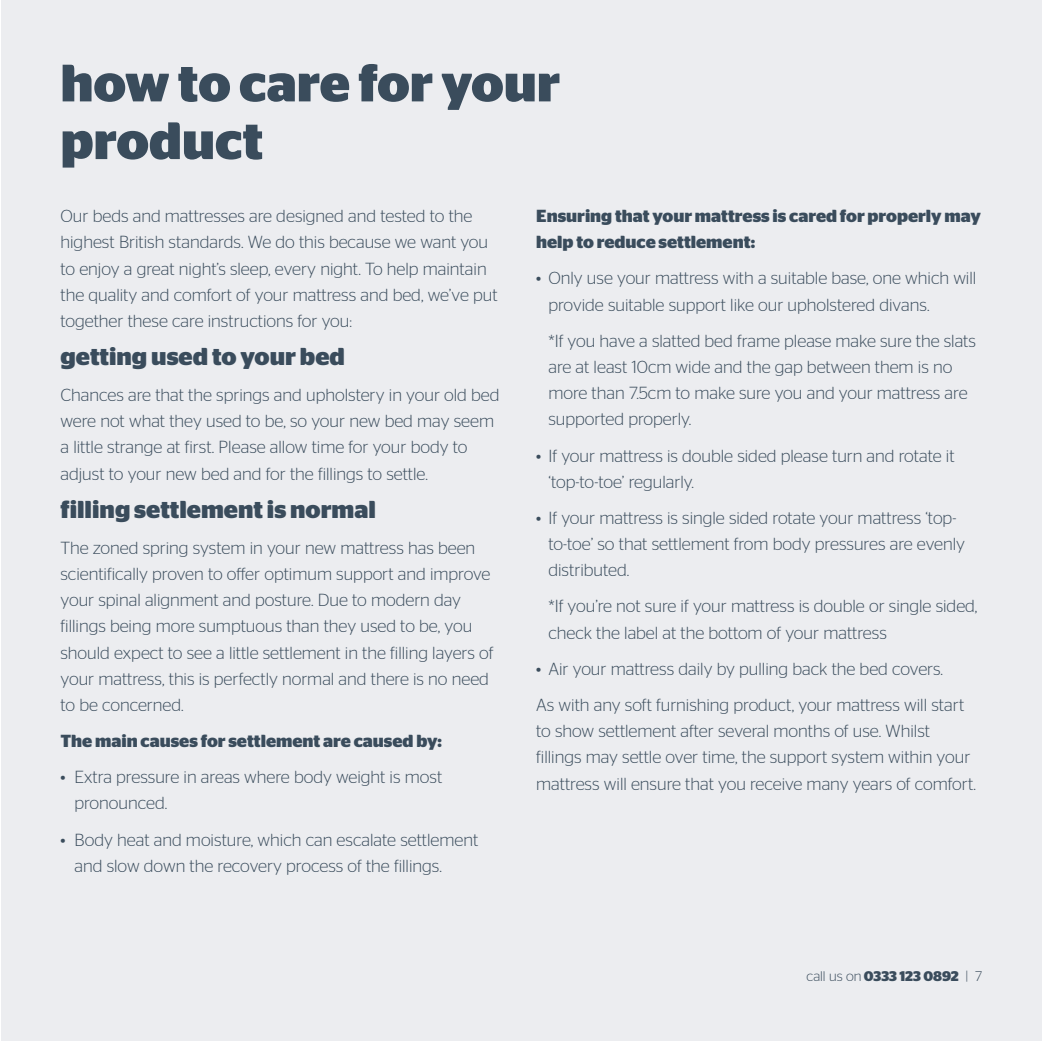
<style>
.page{position:relative;width:1042px;height:1042px;background:#fff}
.page>*{position:absolute;margin:0;border:0;box-sizing:border-box;transform-origin:0 0}
.t1{font:700 52.5px/57.8px "Stag Sans";color:#3a4c5c}
.t2{font:700 24.5px "Stag Sans";color:#3a4c5c}
.t3{font:300 17.5px/26.2px "Stag Sans";color:#3a4c5c}
.t4{font:700 17.5px/26.2px "Stag Sans";color:#3a4c5c}
.t5{font:700 14px "Stag Sans";color:#3a4c5c}
.s1{font-weight:300}
</style>
<div class="page">
<div style="left:1px;top:0;width:1040px;height:1040px;background:#ecedf0"></div>
<h1 class="t1" style="left:61px;top:50px;width:501px">how to care for your product</h1>
<p class="t3" style="left:60px;top:201px;width:439px">Our beds and mattresses are designed and tested to the highest British standards. We do this because we want you to enjoy a great night’s sleep, every night. To help maintain the quality and comfort of your mattress and bed, we’ve put together these care instructions for you:</p>
<h2 class="t2" style="left:60px;top:338px;width:286px">getting used to your bed</h2>
<p class="t3" style="left:60px;top:380px;width:440px">Chances are that the springs and upholstery in your old bed were not what they used to be, so your new bed may seem a little strange at first. Please allow time for your body to adjust to your new bed and for the fillings to settle.</p>
<h2 class="t2" style="left:60px;top:491px;width:317px">filling settlement is normal</h2>
<p class="t3" style="left:60px;top:533px;width:434px">The zoned spring system in your new mattress has been scientifically proven to offer optimum support and improve your spinal alignment and posture. Due to modern day fillings being more sumptuous than they used to be, you should expect to see a little settlement in the filling layers of your mattress, this is perfectly normal and there is no need to be concerned.</p>
<p class="t4" style="left:60px;top:726px;width:383px">The main causes for settlement are caused by:</p>
<p class="t3" style="left:74px;top:762px;width:369px;text-indent:-14px">• Extra pressure in areas where body weight is most pronounced.</p>
<p class="t3" style="left:74px;top:825px;width:405px;text-indent:-14px">• Body heat and moisture, which can escalate settlement and slow down the recovery process of the fillings.</p>
<p class="t4" style="left:536px;top:201px;width:446px">Ensuring that your mattress is cared for properly may help to reduce settlement:</p>
<p class="t3" style="left:548px;top:264px;width:429px;text-indent:-12px">• Only use your mattress with a suitable base, one which will provide suitable support like our upholstered divans.</p>
<p class="t3" style="left:548px;top:326px;width:429px">*If you have a slatted bed frame please make sure the slats are at least 10cm wide and the gap between them is no more than 7.5cm to make sure you and your mattress are supported properly.</p>
<p class="t3" style="left:548px;top:441px;width:408px;text-indent:-12px">• If your mattress is double sided please turn and rotate it ‘top-to-toe’ regularly.</p>
<p class="t3" style="left:548px;top:503px;width:418px;text-indent:-12px">• If your mattress is single sided rotate your mattress ‘top&shy;to-toe’ so that settlement from body pressures are evenly distributed.</p>
<p class="t3" style="left:548px;top:592px;width:430px">*If you’re not sure if your mattress is double or single sided, check the label at the bottom of your mattress</p>
<p class="t3" style="left:536px;top:649px;width:429px;line-height:36.1px">• Air your mattress daily by pulling back the bed covers.<br>As with any soft furnishing product, your mattress will start</p>
<p class="t3" style="left:536px;top:716px;width:441px">to show settlement after several months of use. Whilst fillings may settle over time, the support system within your mattress will ensure that you receive many years of comfort.</p>
<p class="t5" style="left:806px;top:966px;width:177px"><span class="s1">call us on</span> 0333 123 0892 <span class="s1">| 7</span></p>
</div>
